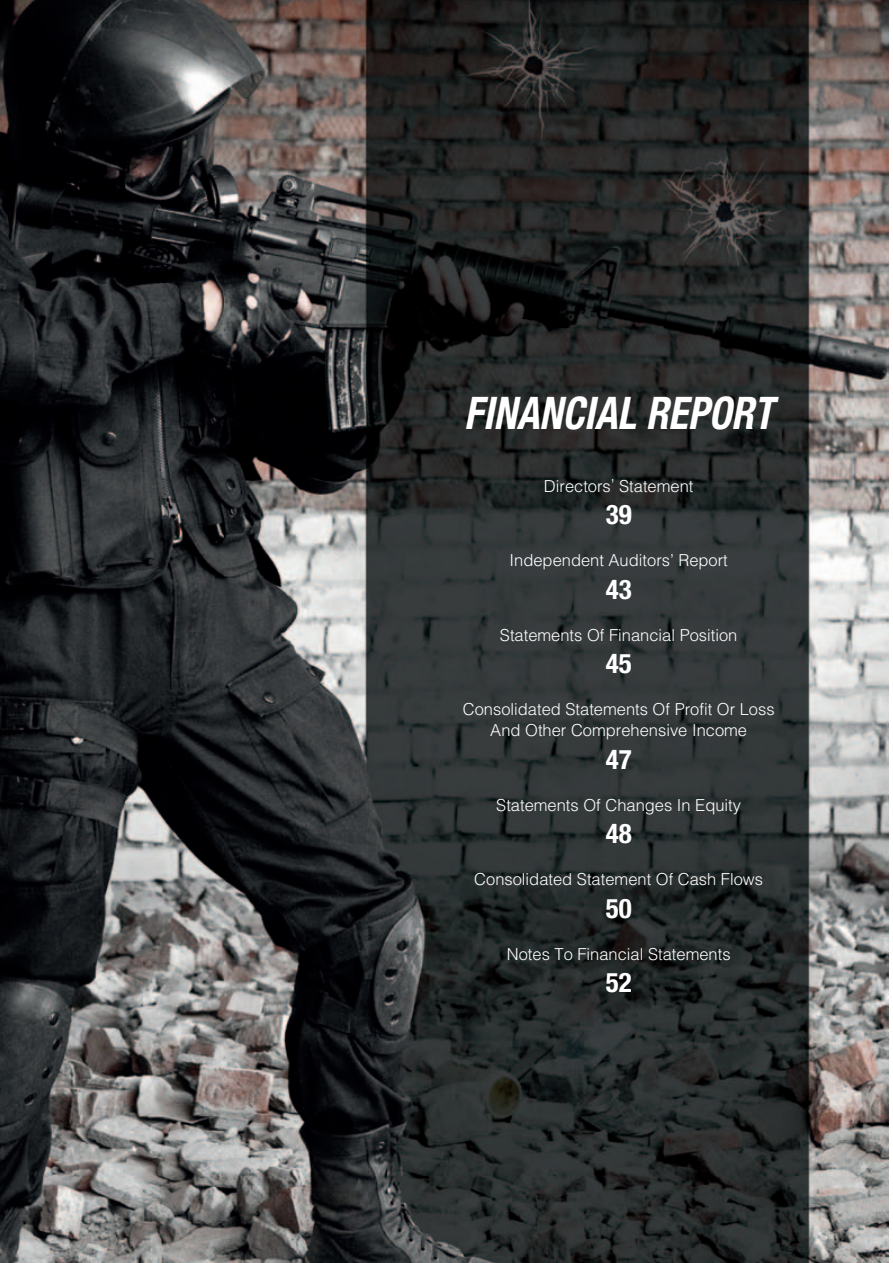
<style>
.page{position:relative;width:893px;height:1263px;background:#fff}
.page>*{position:absolute;margin:0;border:0;box-sizing:border-box;transform-origin:0 0}
.主標題{font:italic 700 condensed 45px "Helvetica Neue LT Std";color:#fff;scale:.9 1}
.t1{font:700 condensed 27px "Helvetica Neue LT Std";color:#fff}
.t2{font:300 16.5px "Helvetica LT Std";color:#fff}
</style>
<div class="page">
<img style="left:0;top:0;width:889px;height:1263px">
<p class="主標題" style="left:464px;top:386px;width:345px">FINANCIAL REPORT</p>
<p class="t2" style="left:544px;top:476px;width:151px">Directors’ Statement</p>
<p class="t1" style="left:606px;top:498px;width:27px">39</p>
<p class="t2" style="left:510px;top:550px;width:220px">Independent Auditors’ Report</p>
<p class="t1" style="left:606px;top:573px;width:27px">43</p>
<p class="t2" style="left:500px;top:625px;width:239px">Statements Of Financial Position</p>
<p class="t1" style="left:606px;top:647px;width:27px">45</p>
<p class="t2" style="left:463px;top:699px;width:313px">Consolidated Statements Of Profit Or Loss</p>
<p class="t2" style="left:490px;top:720px;width:258px">And Other Comprehensive Income</p>
<p class="t1" style="left:606px;top:743px;width:27px">47</p>
<p class="t2" style="left:496px;top:794px;width:246px">Statements Of Changes In Equity</p>
<p class="t1" style="left:606px;top:817px;width:27px">48</p>
<p class="t2" style="left:474px;top:869px;width:290px">Consolidated Statement Of Cash Flows</p>
<p class="t1" style="left:606px;top:891px;width:27px">50</p>
<p class="t2" style="left:507px;top:943px;width:225px">Notes To Financial Statements</p>
<p class="t1" style="left:606px;top:966px;width:27px">52</p>
</div>
